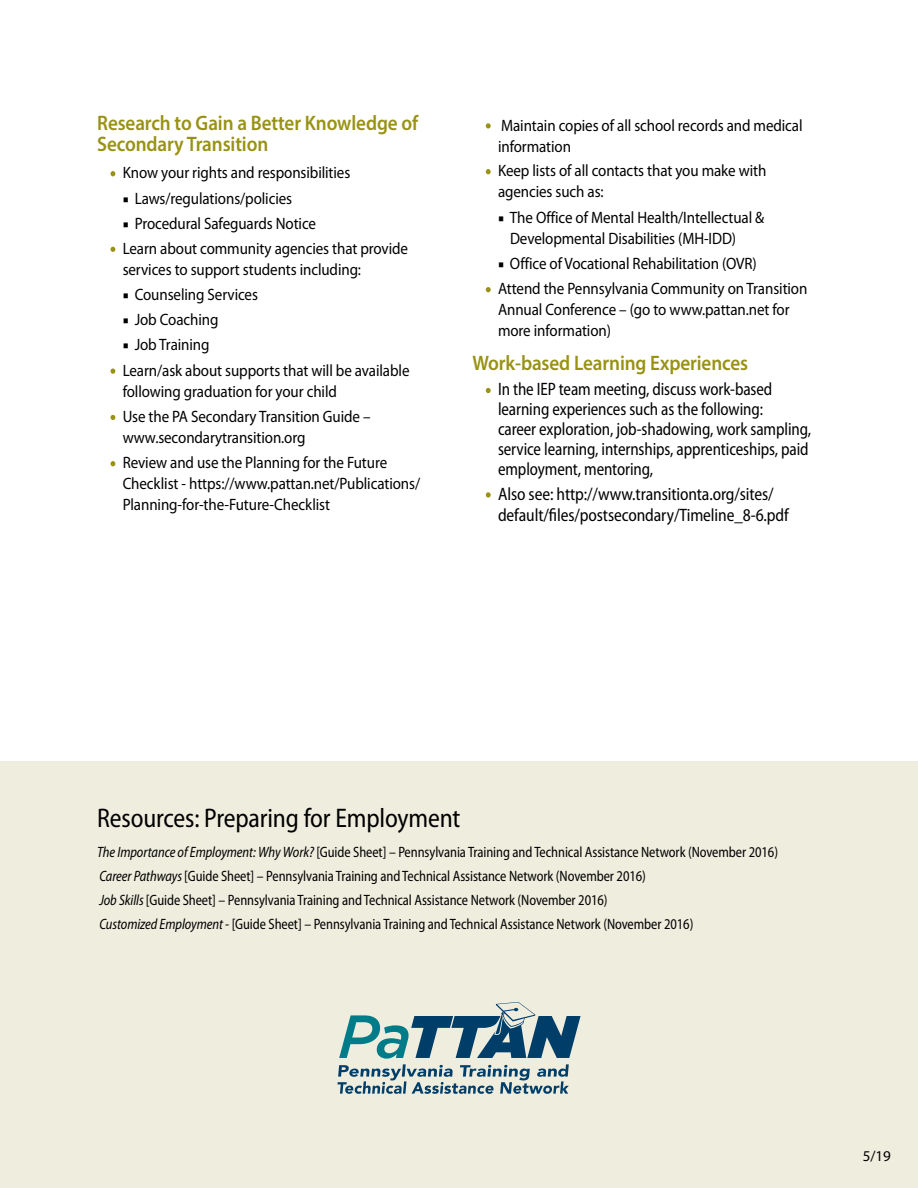
<style>
.page{position:relative;width:918px;height:1188px;background:#fff}
.page>*{position:absolute;margin:0;border:0;box-sizing:border-box;transform-origin:0 0}
.Heading_-_Level_1{font:semi-condensed 27px "Myriad Pro";letter-spacing:-.005em;color:#000;scale:.95 1}
.Heading_-_Level_2{font:600 21px/21px "Myriad Pro";letter-spacing:-.005em;color:#989214;scale:.91 1}
.Bullet_-_Level_1{font:semi-condensed 18px/20px "Myriad Pro";letter-spacing:-.005em;color:#000;scale:.91 1}
.Bullet_-_Level_1-2{font:semi-condensed 18px/21px "Myriad Pro";letter-spacing:-.005em;color:#000;scale:.94 1}
.Bullet_-_Level_1-3{font:16.5px/21px "Myriad Pro";letter-spacing:-.005em;color:#000;scale:.91 1}
.Bullet_-_Level_2{font:16.5px/21px "Myriad Pro";letter-spacing:-.005em;color:#000;scale:.91 1}
.Resources_-_Text_-_L{font:semi-condensed 15px "Myriad Pro";letter-spacing:-.005em;color:#000;scale:.91 1}
.t1{font:15px "Myriad Pro";color:#000}
.s1{font-stretch:semi-condensed;font-size:18px;color:#989214}
.s2{font-family:"Minion Pro"}
.s3{color:#989214}
.s4{font-style:italic}
</style>
<div class="page">
<div style="left:0;top:761px;width:918px;height:427px;background:#efedde"></div>
<svg style="left:338px;top:1002px;width:243px;height:92px"></svg>
<svg style="left:111px;top:171px;width:4px;height:5px"></svg>
<svg style="left:111px;top:247px;width:4px;height:5px"></svg>
<svg style="left:111px;top:369px;width:4px;height:5px"></svg>
<svg style="left:111px;top:415px;width:4px;height:5px"></svg>
<svg style="left:111px;top:461px;width:4px;height:5px"></svg>
<svg style="left:486px;top:123px;width:5px;height:5px"></svg>
<svg style="left:486px;top:169px;width:5px;height:5px"></svg>
<svg style="left:486px;top:287px;width:5px;height:5px"></svg>
<svg style="left:486px;top:388px;width:5px;height:5px"></svg>
<svg style="left:486px;top:492px;width:5px;height:6px"></svg>
<h2 class="Heading_-_Level_2" style="left:97px;top:112px;width:354px">Research to Gain a Better Knowledge of<br>Secondary Transition</h2>
<p class="Bullet_-_Level_1-3" style="left:111px;top:163px;width:265px"><span class="s1">•</span> Know your rights and responsibilities</p>
<p class="Bullet_-_Level_2" style="left:123px;top:188px;width:188px"><span class="s2">■</span> Laws/regulations/policies</p>
<p class="Bullet_-_Level_2" style="left:123px;top:213px;width:214px"><span class="s2">■</span> Procedural Safeguards Notice</p>
<p class="Bullet_-_Level_1-3" style="left:123px;top:239px;width:315px;line-height:20.5px;text-indent:-12px"><span class="s1">•</span> Learn about community agencies that provide services to support students including:</p>
<p class="Bullet_-_Level_2" style="left:123px;top:284px;width:150px"><span class="s2">■</span> Counseling Services</p>
<p class="Bullet_-_Level_2" style="left:123px;top:309px;width:107px"><span class="s2">■</span> Job Coaching</p>
<p class="Bullet_-_Level_2" style="left:123px;top:335px;width:97px"><span class="s2">■</span> Job Training</p>
<p class="Bullet_-_Level_1-3" style="left:123px;top:360px;width:317px;text-indent:-12px"><span class="s1">•</span> Learn/ask about supports that will be available following graduation for your child</p>
<p class="Bullet_-_Level_1-3" style="left:123px;top:406px;width:274px;text-indent:-12px"><span class="s1">•</span> Use the PA Secondary Transition Guide – www.secondarytransition.org</p>
<p class="Bullet_-_Level_1-3" style="left:123px;top:453px;width:328px;text-indent:-12px"><span class="s1">•</span> Review and use the Planning for the Future<br>Checklist - https://www.pattan.net/Publications/<br>Planning-for-the-Future-Checklist</p>
<p class="Bullet_-_Level_1-3" style="left:498px;top:115px;width:336px;text-indent:-12px"><span class="s1">•</span> Maintain copies of all school records and medical information</p>
<p class="Bullet_-_Level_1-3" style="left:498px;top:161px;width:296px;text-indent:-12px"><span class="s1">•</span> Keep lists of all contacts that you make with agencies such as:</p>
<p class="Bullet_-_Level_2" style="left:510px;top:207px;width:281px;text-indent:-12px"><span class="s2">■</span> The Office of Mental Health/Intellectual &amp;<br>Developmental Disabilities (MH-IDD)</p>
<p class="Bullet_-_Level_2" style="left:498px;top:253px;width:286px"><span class="s2">■</span> Office of Vocational Rehabilitation (OVR)</p>
<p class="Bullet_-_Level_1-3" style="left:498px;top:279px;width:342px;text-indent:-12px"><span class="s1">•</span> Attend the Pennsylvania Community on Transition<br>Annual Conference – (go to www.pattan.net for more information)</p>
<h2 class="Heading_-_Level_2" style="left:472px;top:352px;width:304px">Work-based Learning Experiences</h2>
<p class="Bullet_-_Level_1" style="left:498px;top:380px;width:346px;text-indent:-12px"><span class="s3">•</span> In the IEP team meeting, discuss work-based learning experiences such as the following:<br>career exploration, job-shadowing, work sampling, service learning, internships, apprenticeships, paid employment, mentoring,</p>
<p class="Bullet_-_Level_1-2" style="left:498px;top:483px;width:311px;text-indent:-12px"><span class="s3">•</span> Also see: http://www.transitionta.org/sites/ default/files/postsecondary/Timeline_8-6.pdf</p>
<h1 class="Heading_-_Level_1" style="left:97px;top:804px;width:384px">Resources: Preparing for Employment</h1>
<p class="Resources_-_Text_-_L" style="left:97px;top:844px;width:750px"><span class="s4">The Importance of Employment: Why Work?</span> [Guide Sheet] – Pennsylvania Training and Technical Assistance Network (November 2016)</p>
<p class="Resources_-_Text_-_L" style="left:99px;top:868px;width:602px"><span class="s4">Career Pathways</span> [Guide Sheet] – Pennsylvania Training and Technical Assistance Network (November 2016)</p>
<p class="Resources_-_Text_-_L" style="left:99px;top:892px;width:560px"><span class="s4">Job Skills</span> [Guide Sheet] – Pennsylvania Training and Technical Assistance Network (November 2016)</p>
<p class="Resources_-_Text_-_L" style="left:99px;top:915px;width:654px"><span class="s4">Customized Employment -</span> [Guide Sheet] – Pennsylvania Training and Technical Assistance Network (November 2016)</p>
<p class="t1" style="left:863px;top:1148px;width:30px">5/19</p>
</div>
